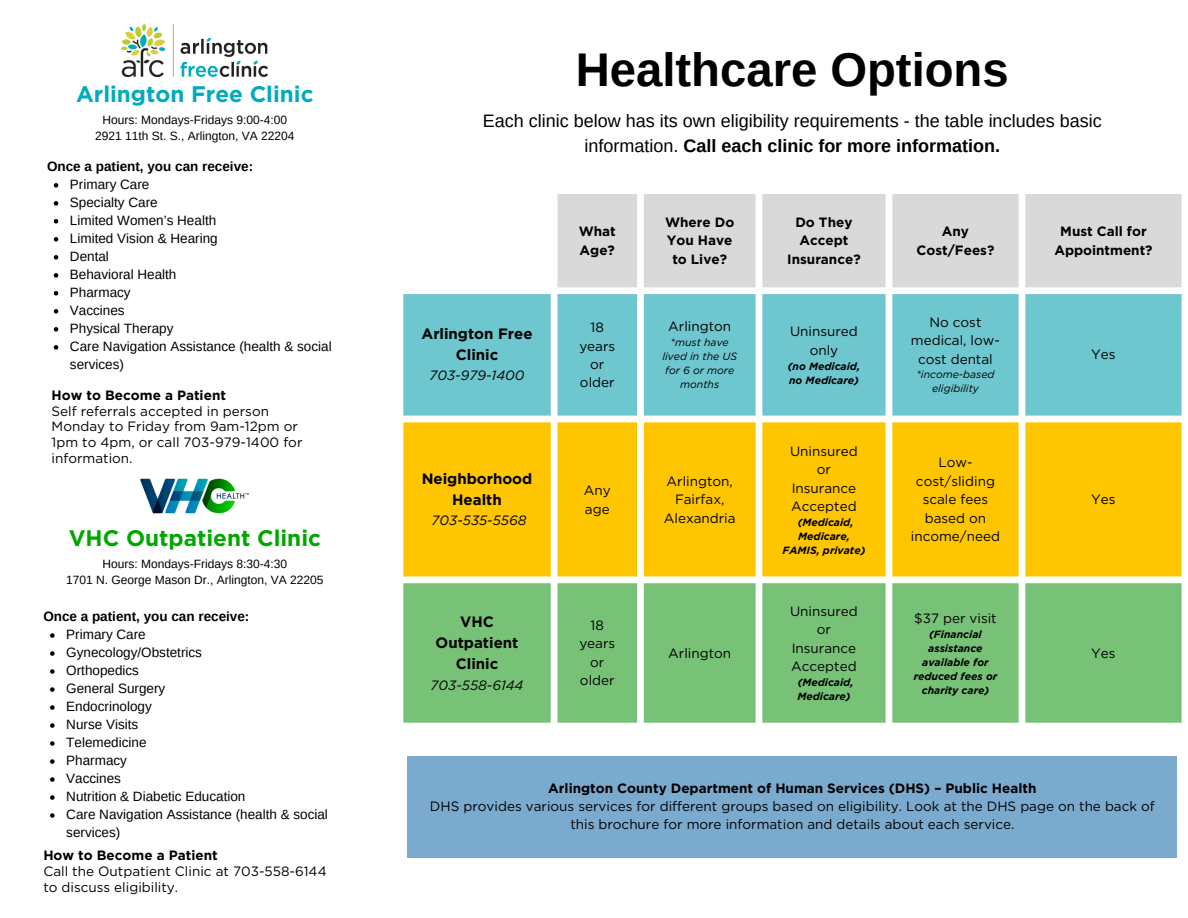
<style>
.page{position:relative;width:1188px;height:918px;background:#fff}
.page>*{position:absolute;margin:0;border:0;box-sizing:border-box;transform-origin:0 0}
.t1{font:700 47.25px "Arimo";color:#000}
.t2{font:700 22.5px "Gotham";color:#00abbd}
.t3{font:700 22.5px "Gotham";color:#00a700}
.t4{font:18px/24.8px "Arimo";color:#000;text-align:center}
.t5{font:700 15px/21px "Gotham";color:#000;text-align:center}
.t6{font:13.5px/18.3px "Gotham";color:#000;text-align:center}
.t7{font:13.5px/18px "Arimo";color:#000}
.t8{font:700 13.5px/18.3px "Gotham";color:#000;text-align:center}
.t9{font:700 13.5px "Arimo";color:#000}
.t10{font:italic 13.5px "Gotham";color:#000}
.t11{font:12px "Arimo";color:#000}
.t12{font:italic 700 10.5px/14px "Gotham";color:#000}
.t13{font:italic 10.5px/14px "Gotham";color:#000;text-align:center}
.s1{font-weight:700}
</style>
<div class="page">
<img style="left:140px;top:478px;width:109px;height:36px">
<img style="left:122px;top:24px;width:146px;height:52px">
<div style="left:558px;top:194px;width:624px;height:93px;background:#d9d9d9"></div>
<div style="left:403px;top:294px;width:779px;height:122px;background:#6ec6cf"></div>
<div style="left:403px;top:422px;width:779px;height:154px;background:#fec601"></div>
<div style="left:403px;top:583px;width:779px;height:140px;background:#78c278"></div>
<div style="left:408px;top:756px;width:769px;height:102px;background:#7baacf"></div>
<svg style="left:54px;top:183px;width:4px;height:5px"></svg>
<svg style="left:54px;top:201px;width:4px;height:5px"></svg>
<svg style="left:54px;top:219px;width:4px;height:5px"></svg>
<svg style="left:54px;top:237px;width:4px;height:5px"></svg>
<svg style="left:54px;top:255px;width:4px;height:5px"></svg>
<svg style="left:54px;top:273px;width:4px;height:5px"></svg>
<svg style="left:54px;top:291px;width:4px;height:5px"></svg>
<svg style="left:54px;top:309px;width:4px;height:5px"></svg>
<svg style="left:54px;top:327px;width:4px;height:5px"></svg>
<svg style="left:54px;top:345px;width:4px;height:5px"></svg>
<svg style="left:50px;top:633px;width:5px;height:5px"></svg>
<svg style="left:50px;top:651px;width:5px;height:5px"></svg>
<svg style="left:50px;top:669px;width:5px;height:5px"></svg>
<svg style="left:50px;top:687px;width:5px;height:5px"></svg>
<svg style="left:50px;top:705px;width:5px;height:5px"></svg>
<svg style="left:50px;top:723px;width:5px;height:5px"></svg>
<svg style="left:50px;top:741px;width:5px;height:5px"></svg>
<svg style="left:50px;top:759px;width:5px;height:5px"></svg>
<svg style="left:50px;top:777px;width:5px;height:5px"></svg>
<svg style="left:50px;top:795px;width:5px;height:5px"></svg>
<svg style="left:50px;top:813px;width:5px;height:5px"></svg>
<p class="t2" style="left:76px;top:80px;width:239px">Arlington Free Clinic</p>
<p class="t11" style="left:102px;top:113px;width:186px">Hours: Mondays-Fridays 9:00-4:00</p>
<p class="t11" style="left:95px;top:129px;width:201px">2921 11th St. S., Arlington, VA 22204</p>
<p class="t9" style="left:47px;top:158px;width:208px">Once a patient, you can receive:</p>
<p class="t7" style="left:70px;top:175px;width:81px">Primary Care</p>
<p class="t7" style="left:70px;top:193px;width:89px">Specialty Care</p>
<p class="t7" style="left:70px;top:211px;width:148px">Limited Women’s Health</p>
<p class="t7" style="left:70px;top:229px;width:149px">Limited Vision &amp; Hearing</p>
<p class="t7" style="left:70px;top:247px;width:41px">Dental</p>
<p class="t7" style="left:70px;top:265px;width:108px">Behavioral Health</p>
<p class="t7" style="left:70px;top:283px;width:62px">Pharmacy</p>
<p class="t7" style="left:70px;top:301px;width:56px">Vaccines</p>
<p class="t7" style="left:70px;top:319px;width:105px">Physical Therapy</p>
<p class="t7" style="left:70px;top:337px;width:263px">Care Navigation Assistance (health &amp; social services)</p>
<p class="t6" style="left:52px;top:387px;width:252px;line-height:15.8px;text-align:left"><span class="s1">How to Become a Patient<br></span>Self referrals accepted in person<br>Monday to Friday from 9am-12pm or<br>1pm to 4pm, or call 703-979-1400 for information.</p>
<p class="t3" style="left:69px;top:524px;width:254px">VHC Outpatient Clinic</p>
<p class="t11" style="left:102px;top:557px;width:186px">Hours: Mondays-Fridays 8:30-4:30</p>
<p class="t11" style="left:66px;top:573px;width:259px">1701 N. George Mason Dr., Arlington, VA 22205</p>
<p class="t9" style="left:43px;top:609px;width:208px">Once a patient, you can receive:</p>
<p class="t7" style="left:66px;top:625px;width:81px">Primary Care</p>
<p class="t7" style="left:66px;top:643px;width:137px">Gynecology/Obstetrics</p>
<p class="t7" style="left:66px;top:661px;width:74px">Orthopedics</p>
<p class="t7" style="left:66px;top:679px;width:100px">General Surgery</p>
<p class="t7" style="left:66px;top:697px;width:87px">Endocrinology</p>
<p class="t7" style="left:66px;top:715px;width:73px">Nurse Visits</p>
<p class="t7" style="left:66px;top:733px;width:82px">Telemedicine</p>
<p class="t7" style="left:66px;top:751px;width:62px">Pharmacy</p>
<p class="t7" style="left:66px;top:769px;width:56px">Vaccines</p>
<p class="t7" style="left:66px;top:787px;width:181px">Nutrition &amp; Diabetic Education</p>
<p class="t7" style="left:66px;top:805px;width:263px">Care Navigation Assistance (health &amp; social services)</p>
<p class="t6" style="left:43px;top:848px;width:285px;line-height:15.8px;text-align:left"><span class="s1">How to Become a Patient<br></span>Call the Outpatient Clinic at 703-558-6144 to discuss eligibility.</p>
<p class="t1" style="left:576px;top:43px;width:434px">Healthcare Options</p>
<p class="t4" style="left:483px;top:109px;width:620px">Each clinic below has its own eligibility requirements - the table includes basic information. <span class="s1">Call each clinic for more information.</span></p>
<p class="t5" style="left:422px;top:323px;width:113px">Arlington Free<br>Clinic</p>
<p class="t10" style="left:430px;top:367px;width:96px">703-979-1400</p>
<h2 class="t5" style="left:422px;top:468px;width:112px">Neighborhood<br>Health</h2>
<p class="t10" style="left:432px;top:512px;width:96px">703-535-5568</p>
<p class="t5" style="left:436px;top:612px;width:84px">VHC<br>Outpatient<br>Clinic</p>
<p class="t10" style="left:431px;top:677px;width:94px">703-558-6144</p>
<p class="t8" style="left:579px;top:222px;width:39px;text-align:left">What<br>Age?</p>
<p class="t8" style="left:665px;top:213px;width:71px">Where Do<br>You Have to Live?</p>
<h4 class="t8" style="left:787px;top:213px;width:75px">Do They<br>Accept<br>Insurance?</h4>
<p class="t8" style="left:917px;top:222px;width:79px">Any<br>Cost/Fees?</p>
<p class="t8" style="left:1054px;top:222px;width:100px">Must Call for<br>Appointment?</p>
<p class="t6" style="left:579px;top:318px;width:37px">18 years or older</p>
<p class="t6" style="left:668px;top:317px;width:64px">Arlington</p>
<p class="t13" style="left:662px;top:335px;width:76px">*must have lived in the US for 6 or more months</p>
<p class="t6" style="left:790px;top:322px;width:69px">Uninsured only</p>
<p class="t12" style="left:788px;top:359px;width:74px">(no Medicaid, no Medicare)</p>
<p class="t6" style="left:584px;top:481px;width:28px;text-align:left">Any age</p>
<h4 class="t6" style="left:667px;top:472px;width:68px">Arlington,<br>Fairfax,</h4>
<p class="t6" style="left:664px;top:509px;width:73px">Alexandria</p>
<p class="t6" style="left:579px;top:616px;width:37px">18 years or older</p>
<p class="t6" style="left:668px;top:644px;width:64px">Arlington</p>
<p class="t6" style="left:790px;top:442px;width:69px">Uninsured</p>
<p class="t6" style="left:817px;top:460px;width:16px">or</p>
<p class="t6" style="left:791px;top:479px;width:67px;text-align:left">Insurance<br>Accepted</p>
<p class="t12" style="left:783px;top:515px;width:84px;text-align:center">(Medicaid,<br>Medicare,<br>FAMIS, private)</p>
<h5 class="t6" style="left:790px;top:602px;width:69px">Uninsured</h5>
<h1 class="t6" style="left:817px;top:620px;width:16px">or</h1>
<h3 class="t6" style="left:791px;top:639px;width:67px;text-align:left">Insurance<br>Accepted</h3>
<p class="t12" style="left:797px;top:675px;width:58px">(Medicaid,<br>Medicare)</p>
<p class="t6" style="left:911px;top:313px;width:91px">No cost medical, low&shy;cost dental</p>
<h5 class="t13" style="left:916px;top:368px;width:80px">*income-based eligibility</h5>
<p class="t6" style="left:911px;top:453px;width:91px">Low&shy;cost/sliding scale fees based on income/need</p>
<p class="t6" style="left:914px;top:609px;width:84px">$37 per visit</p>
<p class="t12" style="left:914px;top:627px;width:85px;text-align:center">(Financial assistance available for reduced fees or charity care)</p>
<p class="t6" style="left:1091px;top:345px;width:26px">Yes</p>
<p class="t6" style="left:1091px;top:490px;width:26px">Yes</p>
<p class="t6" style="left:1091px;top:644px;width:26px">Yes</p>
<p class="t8" style="left:548px;top:779px;width:490px">Arlington County Department of Human Services (DHS) – Public Health</p>
<p class="t6" style="left:430px;top:797px;width:726px">DHS provides various services for different groups based on eligibility. Look at the DHS page on the back of this brochure for more information and details about each service.</p>
</div>
